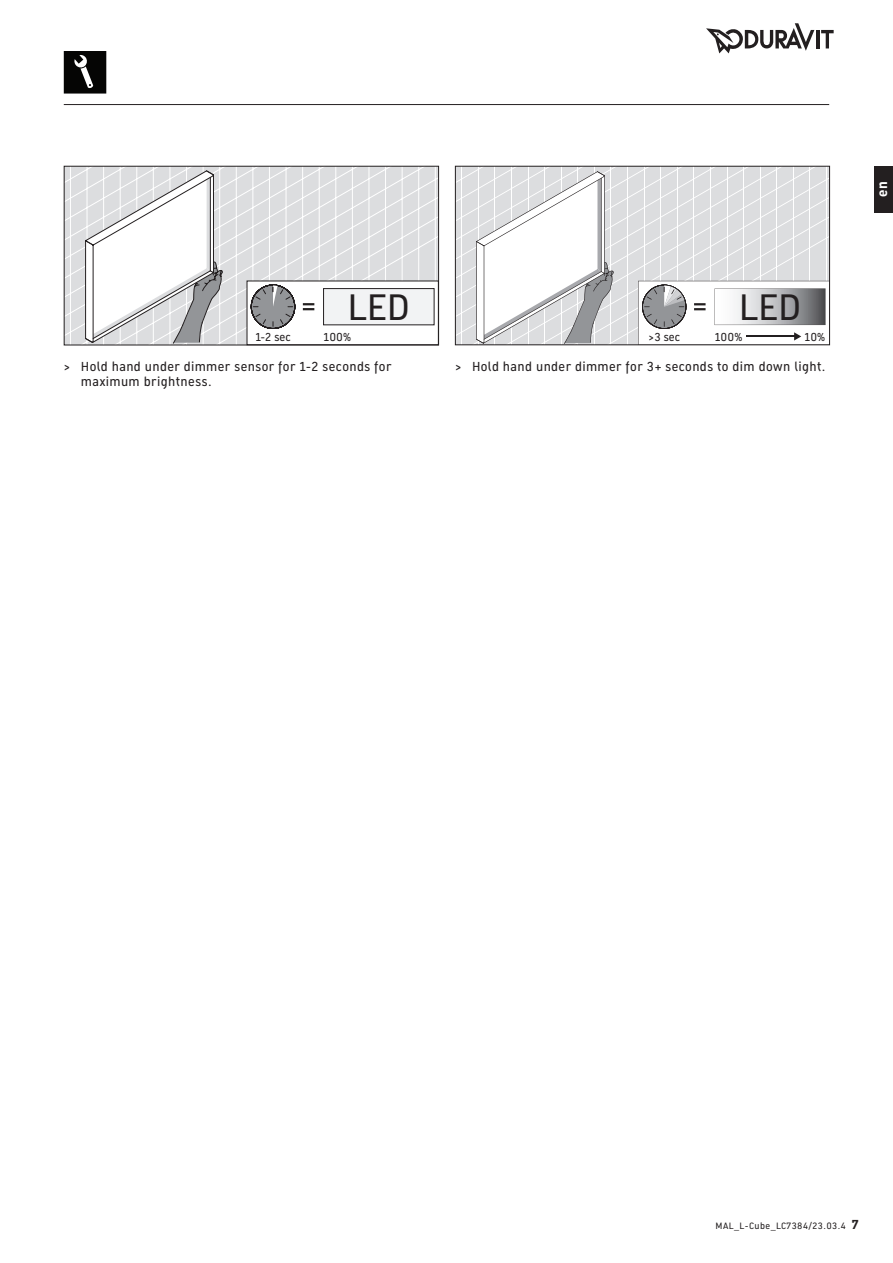
<style>
.page{position:relative;width:893px;height:1263px;background:#fff}
.page>*{position:absolute;margin:0;border:0;box-sizing:border-box;transform-origin:0 0}
.t1{font:36px "Dura Sans 2014 c";color:#231f20}
.t2{font:700 13.5px "Dura Sans 2014 c";color:#fff}
.t3{font:12.75px "Dura Sans 2014 c";letter-spacing:.03em;color:#231f20}
.t4{font:11.25px "Dura Sans 2014 c";color:#231f20}
.t5{font:9px "Dura Sans 2014 c";letter-spacing:.05em;color:#231f20}
.s1{font-weight:700;font-size:12.75px}
</style>
<div class="page">
<svg style="left:66px;top:168px;width:371px;height:175px;background:#dfdfe1"></svg>
<div style="left:247px;top:281px;width:191px;height:64px;background:#fff"></div>
<div style="left:323px;top:288px;width:111px;height:37px;background:#f2f3f4;border:1px solid #231f20"></div>
<svg style="left:250px;top:284px;width:64px;height:45px"></svg>
<svg style="left:85px;top:170px;width:138px;height:173px"></svg>
<div style="left:64px;top:166px;width:375px;height:179px;border:1px solid #231f20"></div>
<svg style="left:457px;top:168px;width:371px;height:175px"></svg>
<div style="left:455px;top:166px;width:375px;height:179px;border:1px solid #231f20"></div>
<div style="left:874px;top:166px;width:19px;height:47px;background:#231f20"></div>
<hr style="left:816px;top:30px;width:3px;height:18px;background:#231f20">
<svg style="left:821px;top:30px;width:13px;height:18px"></svg>
<svg style="left:706px;top:23px;width:108px;height:30px"></svg>
<hr style="left:64px;top:104px;width:765px;height:1px;background:#231f20">
<svg style="left:64px;top:51px;width:42px;height:43px;background:#222"></svg>
<h1 class="t1" style="left:348px;top:283px;width:64px">LED</h1>
<p class="t4" style="left:255px;top:329px;width:37px">1-2 sec</p>
<p class="t4" style="left:324px;top:329px;width:29px">100%</p>
<h1 class="t1" style="left:739px;top:283px;width:64px">LED</h1>
<p class="t4" style="left:648px;top:329px;width:33px">&gt;3 sec</p>
<p class="t4" style="left:715px;top:329px;width:29px">100%</p>
<p class="t4" style="left:805px;top:329px;width:22px">10%</p>
<p class="t3" style="left:64px;top:358px;width:329px">&gt; Hold hand under dimmer sensor for 1-2 seconds for</p>
<p class="t3" style="left:455px;top:358px;width:372px">&gt; Hold hand under dimmer for 3+ seconds to dim down light.</p>
<p class="t3" style="left:81px;top:373px;width:132px">maximum brightness.</p>
<p class="t2" style="left:873px;top:197px;width:17px;rotate:-90deg">en</p>
<p class="t5" style="left:716px;top:1220px;width:145px">MAL_L-Cube_LC7384/23.03.4 <span class="s1">7</span></p>
</div>
